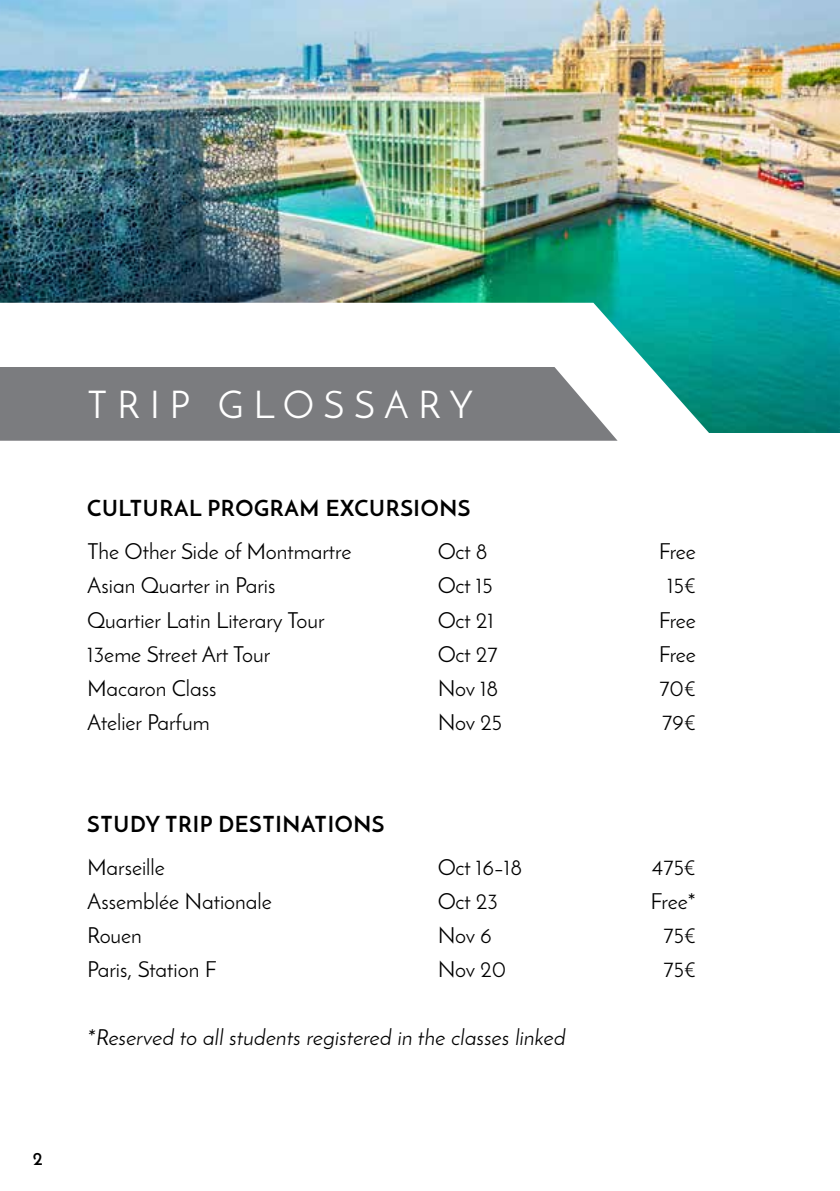
<style>
.page{position:relative;width:840px;height:1191px;background:#fff}
.page>*{position:absolute;margin:0;border:0;box-sizing:border-box;transform-origin:0 0}
.t1{font:38px "Josefin Sans";letter-spacing:.25em;color:#fff}
.t2{font:22px "Josefin Sans";color:#000}
.t3{font:italic 22px "Josefin Sans";letter-spacing:.01em;color:#000}
.t4{font:700 22px "Josefin Sans";letter-spacing:.03em;color:#000}
.t5{font:700 18px "Josefin Sans";color:#000}
</style>
<div class="page">
<img style="left:0;top:0;width:839px;height:432px">
<svg style="left:0;top:303px;width:764px;height:138px"></svg>
<div style="left:0;top:367px;width:617px;height:74px;background:#7b7c7f"></div>
<p class="t5" style="left:33px;top:1147px;width:11px">2</p>
<h1 class="t1" style="left:87px;top:381px;width:387px">TRIP GLOSSARY</h1>
<p class="t4" style="left:87px;top:495px;width:384px">CULTURAL PROGRAM EXCURSIONS</p>
<p class="t2" style="left:87px;top:538px;width:265px">The Other Side of Montmartre</p>
<p class="t2" style="left:437px;top:538px;width:51px">Oct 8</p>
<p class="t2" style="left:658px;top:538px;width:39px">Free</p>
<p class="t2" style="left:87px;top:572px;width:189px">Asian Quarter in Paris</p>
<p class="t2" style="left:437px;top:572px;width:56px">Oct 15</p>
<p class="t2" style="left:666px;top:572px;width:30px">15€</p>
<p class="t2" style="left:87px;top:606px;width:238px">Quartier Latin Literary Tour</p>
<p class="t2" style="left:437px;top:606px;width:58px">Oct 21</p>
<p class="t2" style="left:658px;top:606px;width:39px">Free</p>
<p class="t2" style="left:87px;top:640px;width:184px">13eme Street Art Tour</p>
<p class="t2" style="left:437px;top:640px;width:61px">Oct 27</p>
<p class="t2" style="left:658px;top:640px;width:39px">Free</p>
<p class="t2" style="left:87px;top:674px;width:131px">Macaron Class</p>
<p class="t2" style="left:437px;top:674px;width:62px">Nov 18</p>
<p class="t2" style="left:659px;top:674px;width:38px">70€</p>
<p class="t2" style="left:87px;top:708px;width:124px">Atelier Parfum</p>
<p class="t2" style="left:437px;top:708px;width:66px">Nov 25</p>
<p class="t2" style="left:661px;top:708px;width:35px">79€</p>
<p class="t4" style="left:87px;top:810px;width:298px">STUDY TRIP DESTINATIONS</p>
<p class="t2" style="left:87px;top:853px;width:79px">Marseille</p>
<p class="t2" style="left:437px;top:853px;width:86px">Oct 16–18</p>
<p class="t2" style="left:651px;top:853px;width:46px">475€</p>
<p class="t2" style="left:87px;top:887px;width:186px">Assemblée Nationale</p>
<p class="t2" style="left:437px;top:887px;width:62px">Oct 23</p>
<p class="t2" style="left:650px;top:887px;width:47px">Free*</p>
<p class="t2" style="left:87px;top:921px;width:56px">Rouen</p>
<p class="t2" style="left:437px;top:921px;width:56px">Nov 6</p>
<p class="t2" style="left:663px;top:921px;width:34px">75€</p>
<p class="t2" style="left:87px;top:955px;width:131px">Paris, Station F</p>
<p class="t2" style="left:437px;top:955px;width:70px">Nov 20</p>
<p class="t2" style="left:663px;top:955px;width:34px">75€</p>
<p class="t3" style="left:87px;top:1023px;width:479px">*Reserved to all students registered in the classes linked</p>
</div>
